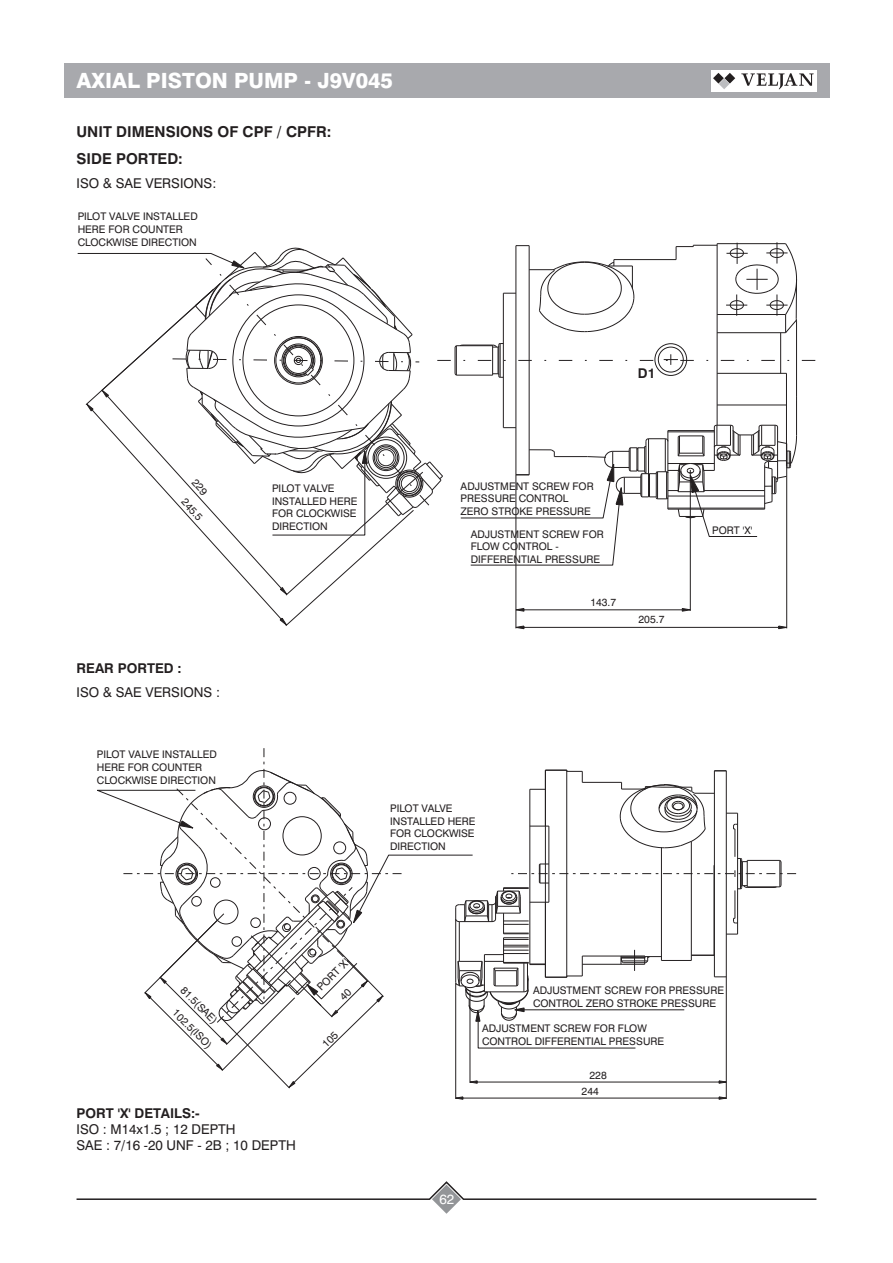
<style>
.page{position:relative;width:893px;height:1263px;background:#fff}
.page>*{position:absolute;margin:0;border:0;box-sizing:border-box;transform-origin:0 0}
.t1{font:800 21px "Swiss 721 BT";color:#fff}
.t2{font:700 15px/27px "Swiss 721 BT";color:#231f20}
.t3{font:13.5px/16.2px "Swiss 721 BT";color:#231f20}
.t4{font:700 13.5px "Swiss 721 BT";color:#231f20}
.t5{font:13.5px "Swiss 721 BT";color:#fff}
.t6{font:10.5px/12.6px "Swiss 721 BT";color:#231f20}
</style>
<div class="page">
<hr style="left:726px;top:976px;width:1px;height:123px;background:#231f20">
<hr style="left:455px;top:983px;width:1px;height:116px;background:#231f20">
<hr style="left:463px;top:1098px;width:256px;height:1px;background:#231f20">
<svg style="left:455px;top:1096px;width:9px;height:4px"></svg>
<svg style="left:718px;top:1096px;width:9px;height:4px"></svg>
<div style="left:64px;top:64px;width:765px;height:34px;background:#a8a9ad"></div>
<div style="left:711px;top:70px;width:106px;height:21px;background:#fff"></div>
<svg style="left:713px;top:73px;width:22px;height:16px"></svg>
<svg style="left:741px;top:73px;width:73px;height:16px"></svg>
<svg style="left:76px;top:1181px;width:741px;height:33px"></svg>
<svg style="left:97px;top:748px;width:699px;height:341px"></svg>
<svg style="left:77px;top:242px;width:738px;height:388px"></svg>
<h1 class="t1" style="left:77px;top:72px;width:318px">AXIAL PISTON PUMP - J9V045</h1>
<h2 class="t2" style="left:77px;top:119px;width:256px">UNIT DIMENSIONS OF CPF / CPFR:<br>SIDE PORTED:</h2>
<p class="t3" style="left:77px;top:177px;width:141px">ISO &amp; SAE VERSIONS:</p>
<p class="t6" style="left:78px;top:211px;width:122px">PILOT VALVE INSTALLED<br>HERE FOR COUNTER<br>CLOCKWISE DIRECTION</p>
<p class="t6" style="left:187px;top:496px;width:27px;rotate:48deg">245.5</p>
<p class="t4" style="left:77px;top:663px;width:107px">REAR PORTED :</p>
<p class="t3" style="left:77px;top:686px;width:145px">ISO &amp; SAE VERSIONS :</p>
<p class="t6" style="left:97px;top:749px;width:122px">PILOT VALVE INSTALLED<br>HERE FOR COUNTER<br>CLOCKWISE DIRECTION</p>
<p class="t6" style="left:272px;top:483px;width:87px">PILOT VALVE<br>INSTALLED HERE<br>FOR CLOCKWISE<br>DIRECTION</p>
<p class="t4" style="left:638px;top:368px;width:19px">D1</p>
<p class="t6" style="left:461px;top:481px;width:135px">ADJUSTMENT SCREW FOR<br>PRESSURE CONTROL<br>ZERO STROKE PRESSURE</p>
<p class="t6" style="left:471px;top:529px;width:135px">ADJUSTMENT SCREW FOR<br>FLOW CONTROL -<br>DIFFERENTIAL PRESSURE</p>
<p class="t6" style="left:590px;top:597px;width:27px">143.7</p>
<p class="t6" style="left:638px;top:614px;width:27px">205.7</p>
<p class="t6" style="left:712px;top:525px;width:42px">PORT 'X'</p>
<p class="t6" style="left:390px;top:803px;width:87px">PILOT VALVE<br>INSTALLED HERE<br>FOR CLOCKWISE<br>DIRECTION</p>
<p class="t6" style="left:186px;top:984px;width:49px;rotate:45deg">81 5(SAE)</p>
<p class="t6" style="left:197px;top:989px;width:52px;line-height:21.5px;rotate:45deg">.<br>1 2.5(ISO)</p>
<p class="t6" style="left:315px;top:985px;width:42px;rotate:-45deg">PORT 'X'</p>
<p class="t4" style="left:77px;top:1108px;width:125px">PORT 'X' DETAILS:-</p>
<p class="t3" style="left:77px;top:1122px;width:221px">ISO : M14x1.5 ; 12 DEPTH<br>SAE : 7/16 -20 UNF - 2B ; 10 DEPTH</p>
<p class="t6" style="left:533px;top:985px;width:193px">ADJUSTMENT SCREW FOR PRESSURE<br>CONTROL ZERO STROKE PRESSURE</p>
<p class="t6" style="left:482px;top:1023px;width:184px">ADJUSTMENT SCREW FOR FLOW<br>CONTROL DIFFERENTIAL PRESSURE</p>
<p class="t6" style="left:582px;top:1068px;width:27px;line-height:16px;text-indent:8px">228<br>244</p>
<p class="t5" style="left:439px;top:1194px;width:16px">62</p>
</div>
